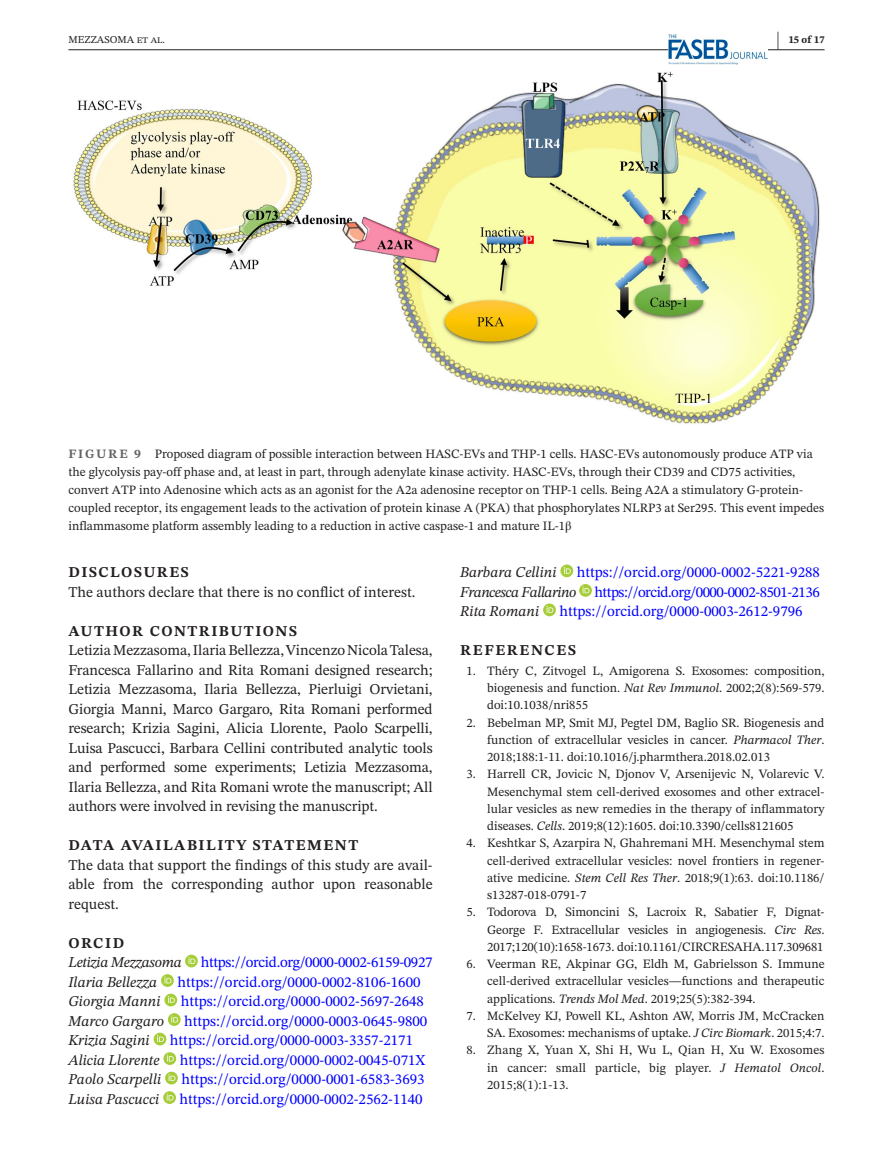
<style>
.page{position:relative;width:893px;height:1174px;background:#fff}
.page>*{position:absolute;margin:0;border:0;box-sizing:border-box;transform-origin:0 0}
.t1{font:700 21px "STIX Two Text";color:#231f20;scale:.42 1}
.t2{font:15px/19.5px "STIX Two Text";color:#231f20;text-align:justify}
.t3{font:15px/19.5px "STIX Two Text";color:#00f;text-align:justify}
.t4{font:italic 15px "STIX Two Text";color:#231f20}
.t5{font:700 15px "STIX Two Text";letter-spacing:.1em;color:#231f20}
.t6{font:15px "STIX Two Text";letter-spacing:-.02em;color:#00f}
.t7{font:italic 15px "STIX Two Text";letter-spacing:-.02em;color:#231f20}
.t8{font:12.75px/17.2px "STIX Two Text";color:#231f20;text-align:justify}
.t9{font:10.5px "STIX Two Text";color:#231f20}
.t10{font:700 10.5px "STIX Two Text";color:#231f20}
.s1{font-weight:700;color:#636366}
.s2{font-family:"STIX"}
.s3{font-style:italic;color:#231f20}
.s4{font-style:italic}
</style>
<div class="page">
<hr style="left:68px;top:49px;width:756px;height:1px;background:#231f20">
<img style="left:668px;top:35px;width:99px;height:30px">
<svg style="left:185px;top:954px;width:13px;height:13px"></svg>
<svg style="left:188px;top:957px;width:7px;height:7px"></svg>
<svg style="left:161px;top:974px;width:13px;height:13px"></svg>
<svg style="left:164px;top:976px;width:7px;height:7px"></svg>
<svg style="left:164px;top:993px;width:13px;height:13px"></svg>
<svg style="left:168px;top:996px;width:7px;height:7px"></svg>
<svg style="left:168px;top:1013px;width:13px;height:13px"></svg>
<svg style="left:171px;top:1015px;width:7px;height:7px"></svg>
<div style="left:154px;top:1032px;width:12px;height:13px;background:#a5cd39;border-radius:50%"></div>
<svg style="left:157px;top:1035px;width:7px;height:7px"></svg>
<svg style="left:163px;top:1052px;width:13px;height:13px"></svg>
<svg style="left:167px;top:1054px;width:7px;height:7px"></svg>
<svg style="left:165px;top:1071px;width:13px;height:13px"></svg>
<svg style="left:169px;top:1074px;width:6px;height:7px"></svg>
<svg style="left:163px;top:1091px;width:13px;height:13px"></svg>
<svg style="left:167px;top:1093px;width:7px;height:7px"></svg>
<svg style="left:560px;top:564px;width:13px;height:13px"></svg>
<svg style="left:564px;top:567px;width:7px;height:7px"></svg>
<svg style="left:579px;top:584px;width:13px;height:13px"></svg>
<svg style="left:583px;top:586px;width:6px;height:7px"></svg>
<svg style="left:543px;top:603px;width:13px;height:13px"></svg>
<svg style="left:546px;top:606px;width:7px;height:7px"></svg>
<img style="left:72px;top:71px;width:748px;height:353px">
<h1 class="t1" style="left:777px;top:24px;width:8px">|</h1>
<p class="t9" style="left:68px;top:32px;width:98px">MEZZASOMA et al.</p>
<p class="t10" style="left:789px;top:32px;width:37px">15 of 17</p>
<p class="t8" style="left:68px;top:445px;width:757px;line-height:18px;text-align:left"><span class="s1">FIGURE 9</span> Proposed diagram of possible interaction between HASC-EVs and THP-1 cells. HASC-EVs autonomously produce ATP via the glycolysis pay-off phase and, at least in part, through adenylate kinase activity. HASC-EVs, through their CD39 and CD75 activities, convert ATP into Adenosine which acts as an agonist for the A2a adenosine receptor on THP-1 cells. Being A2A a stimulatory G-protein&shy;coupled receptor, its engagement leads to the activation of protein kinase A (PKA) that phosphorylates NLRP3 at Ser295. This event impedes inflammasome platform assembly leading to a reduction in active caspase-1 and mature IL-1<span class="s2">β</span></p>
<p class="t5" style="left:68px;top:561px;width:122px">DISCLOSURES</p>
<p class="t2" style="left:68px;top:582px;width:349px">The authors declare that there is no conflict of interest.</p>
<p class="t5" style="left:68px;top:620px;width:230px">AUTHOR CONTRIBUTIONS</p>
<p class="t2" style="left:68px;top:640px;width:366px">Letizia Mezzasoma, Ilaria Bellezza, Vincenzo Nicola Talesa, Francesca Fallarino and Rita Romani designed research; Letizia Mezzasoma, Ilaria Bellezza, Pierluigi Orvietani, Giorgia Manni, Marco Gargaro, Rita Romani performed research; Krizia Sagini, Alicia Llorente, Paolo Scarpelli, Luisa Pascucci, Barbara Cellini contributed analytic tools and performed some experiments; Letizia Mezzasoma, Ilaria Bellezza, and Rita Romani wrote the manuscript; All authors were involved in revising the manuscript.</p>
<p class="t5" style="left:68px;top:834px;width:291px">DATA AVAILABILITY STATEMENT</p>
<p class="t2" style="left:68px;top:855px;width:366px">The data that support the findings of this study are avail&shy;able from the corresponding author upon reasonable request.</p>
<p class="t5" style="left:68px;top:932px;width:57px">ORCID</p>
<p class="t7" style="left:68px;top:951px;width:115px">Letizia Mezzasoma</p>
<p class="t6" style="left:201px;top:951px;width:233px">https://orcid.org/0000-0002-6159-0927</p>
<p class="t4" style="left:68px;top:971px;width:90px">Ilaria Bellezza</p>
<p class="t3" style="left:177px;top:972px;width:245px">https://orcid.org/0000-0002-8106-1600</p>
<p class="t4" style="left:68px;top:990px;width:94px">Giorgia Manni</p>
<p class="t3" style="left:181px;top:991px;width:245px">https://orcid.org/0000-0002-5697-2648</p>
<p class="t4" style="left:68px;top:1010px;width:97px">Marco Gargaro</p>
<p class="t3" style="left:184px;top:1011px;width:245px">https://orcid.org/0000-0003-0645-9800</p>
<p class="t4" style="left:68px;top:1029px;width:83px">Krizia Sagini</p>
<p class="t3" style="left:170px;top:1030px;width:245px">https://orcid.org/0000-0003-3357-2171</p>
<p class="t4" style="left:68px;top:1049px;width:93px">Alicia Llorente</p>
<p class="t3" style="left:180px;top:1050px;width:247px">https://orcid.org/0000-0002-0045-071X</p>
<p class="t4" style="left:68px;top:1068px;width:94px">Paolo Scarpelli</p>
<p class="t3" style="left:181px;top:1069px;width:245px">https://orcid.org/0000-0001-6583-3693</p>
<p class="t4" style="left:68px;top:1088px;width:92px">Luisa Pascucci</p>
<p class="t3" style="left:179px;top:1089px;width:245px">https://orcid.org/0000-0002-2562-1140</p>
<p class="t3" style="left:460px;top:562px;width:361px;text-indent:116px">https://orcid.org/0000-0002-5221-9288<br><span class="s3">Francesca Fallarino</span> https://orcid.org/0000-0002-8501-2136<br><span class="s3">Rita Romani</span></p>
<p class="t4" style="left:460px;top:561px;width:98px">Barbara Cellini</p>
<p class="t3" style="left:559px;top:601px;width:245px">https://orcid.org/0000-0003-2612-9796</p>
<p class="t5" style="left:460px;top:639px;width:117px">REFERENCES</p>
<p class="t8" style="left:487px;top:662px;width:339px;text-indent:-21px">1. Théry C, Zitvogel L, Amigorena S. Exosomes: composition, biogenesis and function. <span class="s4">Nat Rev Immunol</span>. 2002;2(8):569-579. doi:10.1038/nri855</p>
<p class="t8" style="left:487px;top:713px;width:339px;text-indent:-21px">2. Bebelman MP, Smit MJ, Pegtel DM, Baglio SR. Biogenesis and function of extracellular vesicles in cancer. <span class="s4">Pharmacol Ther</span>.<br>2018;188:1-11. doi:10.1016/j.pharmthera.2018.02.013</p>
<p class="t8" style="left:487px;top:765px;width:339px;text-indent:-21px">3. Harrell CR, Jovicic N, Djonov V, Arsenijevic N, Volarevic V.<br>Mesenchymal stem cell-derived exosomes and other extracel&shy;lular vesicles as new remedies in the therapy of inflammatory diseases. <span class="s4">Cells</span>. 2019;8(12):1605. doi:10.3390/cells8121605</p>
<p class="t8" style="left:487px;top:834px;width:339px;text-indent:-21px">4. Keshtkar S, Azarpira N, Ghahremani MH. Mesenchymal stem cell-derived extracellular vesicles: novel frontiers in regener&shy;ative medicine. <span class="s4">Stem Cell Res Ther</span>. 2018;9(1):63. doi:10.1186/ s13287-018-0791-7</p>
<p class="t8" style="left:487px;top:903px;width:339px;text-indent:-21px">5. Todorova D, Simoncini S, Lacroix R, Sabatier F, Dignat-George F. Extracellular vesicles in angiogenesis. <span class="s4">Circ Res</span>.<br>2017;120(10):1658-1673. doi:10.1161/CIRCRESAHA.117.309681</p>
<p class="t8" style="left:487px;top:955px;width:339px;text-indent:-21px">6. Veerman RE, Akpinar GG, Eldh M, Gabrielsson S. Immune cell-derived extracellular vesicles—functions and therapeutic applications. <span class="s4">Trends Mol Med</span>. 2019;25(5):382-394.</p>
<p class="t8" style="left:467px;top:1007px;width:359px;text-align:right">7. McKelvey KJ, Powell KL, Ashton AW, Morris JM, McCracken<br>SA. Exosomes: mechanisms of uptake. <span class="s4">J Circ Biomark</span>. 2015;4:7.</p>
<p class="t8" style="left:487px;top:1041px;width:339px;text-indent:-21px">8. Zhang X, Yuan X, Shi H, Wu L, Qian H, Xu W. Exosomes in cancer: small particle, big player. <span class="s4">J Hematol Oncol</span>.<br>2015;8(1):1-13.</p>
</div>
